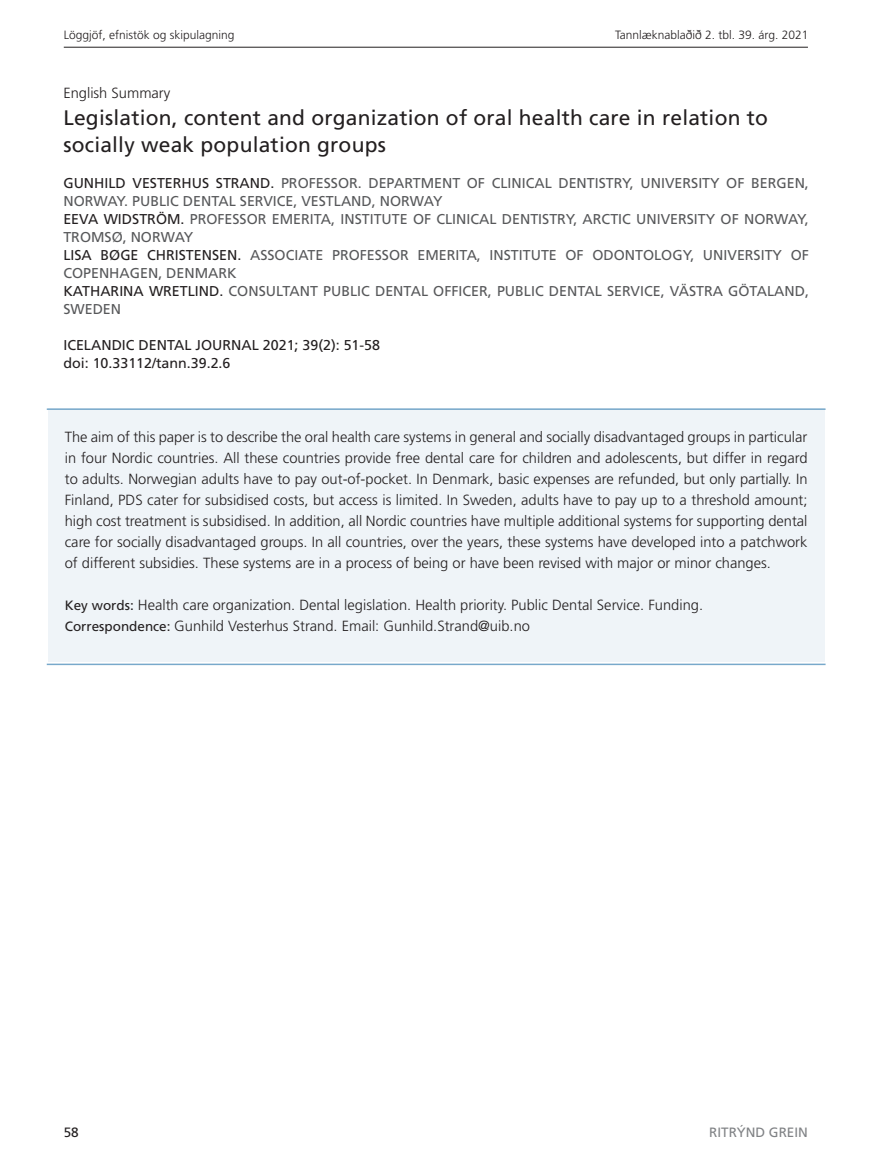
<style>
.page{position:relative;width:893px;height:1170px;background:#fff}
.page>*{position:absolute;margin:0;border:0;box-sizing:border-box;transform-origin:0 0}
.t1{font:21px/27px "Frutiger LT Std";letter-spacing:.01em;color:#231f20}
.t2{font:300 14.7px/21px "Frutiger LT Std";color:#231f20;text-align:justify}
.t3{font:14.25px/18px "Frutiger LT Std";color:#57585a}
.t4{font:14.25px/18px "Frutiger LT Std";color:#231f20}
.t5{font:13.5px "Frutiger LT Std";color:#808285}
.t6{font:13.5px "Frutiger LT Std";color:#231f20}
.t7{font:300 12px "Frutiger LT Std";color:#231f20}
.s1{color:#231f20}
.s2{font-weight:400;font-size:13.5px}
</style>
<div class="page">
<hr style="left:64px;top:47px;width:744px;height:1px;background:#231f20">
<div style="left:48px;top:408px;width:777px;height:254px;background:#eff4f8"></div>
<hr style="left:47px;top:408px;width:779px;height:2px;background:#78a9cb">
<hr style="left:47px;top:663px;width:779px;height:2px;background:#78a9cb">
<p class="t7" style="left:64px;top:28px;width:172px">Löggjöf, efnistök og skipulagning</p>
<p class="t7" style="left:615px;top:28px;width:195px">Tannlæknablaðið 2. tbl. 39. árg. 2021</p>
<p class="t2" style="left:63px;top:83px;width:108px">English Summary</p>
<h1 class="t1" style="left:63px;top:104px;width:706px">Legislation, content and organization of oral health care in relation to socially weak population groups</h1>
<p class="t3" style="left:63px;top:174px;width:747px"><span class="s1">GUNHILD VESTERHUS STRAND.</span> PROFESSOR. DEPARTMENT OF CLINICAL DENTISTRY, UNIVERSITY OF BERGEN, NORWAY. PUBLIC DENTAL SERVICE, VESTLAND, NORWAY<br><span class="s1">EEVA WIDSTRÖM.</span> PROFESSOR EMERITA, INSTITUTE OF CLINICAL DENTISTRY, ARCTIC UNIVERSITY OF NORWAY, TROMSØ, NORWAY<br><span class="s1">LISA BØGE CHRISTENSEN.</span> ASSOCIATE PROFESSOR EMERITA, INSTITUTE OF ODONTOLOGY, UNIVERSITY OF COPENHAGEN, DENMARK<br><span class="s1">KATHARINA WRETLIND.</span> CONSULTANT PUBLIC DENTAL OFFICER, PUBLIC DENTAL SERVICE, VÄSTRA GÖTALAND, SWEDEN</p>
<p class="t4" style="left:63px;top:336px;width:318px">ICELANDIC DENTAL JOURNAL 2021; 39(2): 51-58 doi: 10.33112/tann.39.2.6</p>
<p class="t2" style="left:65px;top:427px;width:744px">The aim of this paper is to describe the oral health care systems in general and socially disadvantaged groups in particular in four Nordic countries. All these countries provide free dental care for children and adolescents, but differ in regard to adults. Norwegian adults have to pay out-of-pocket. In Denmark, basic expenses are refunded, but only partially. In Finland, PDS cater for subsidised costs, but access is limited. In Sweden, adults have to pay up to a threshold amount; high cost treatment is subsidised. In addition, all Nordic countries have multiple additional systems for supporting dental care for socially disadvantaged groups. In all countries, over the years, these systems have developed into a patchwork of different subsidies. These systems are in a process of being or have been revised with major or minor changes.</p>
<p class="t2" style="left:65px;top:595px;width:640px"><span class="s2">Key words:</span> Health care organization. Dental legislation. Health priority. Public Dental Service. Funding.<br><span class="s2">Correspondence:</span> Gunhild Vesterhus Strand. Email: Gunhild.Strand@uib.no</p>
<p class="t6" style="left:64px;top:1124px;width:17px">58</p>
<p class="t5" style="left:709px;top:1124px;width:100px">RITRÝND GREIN</p>
</div>
